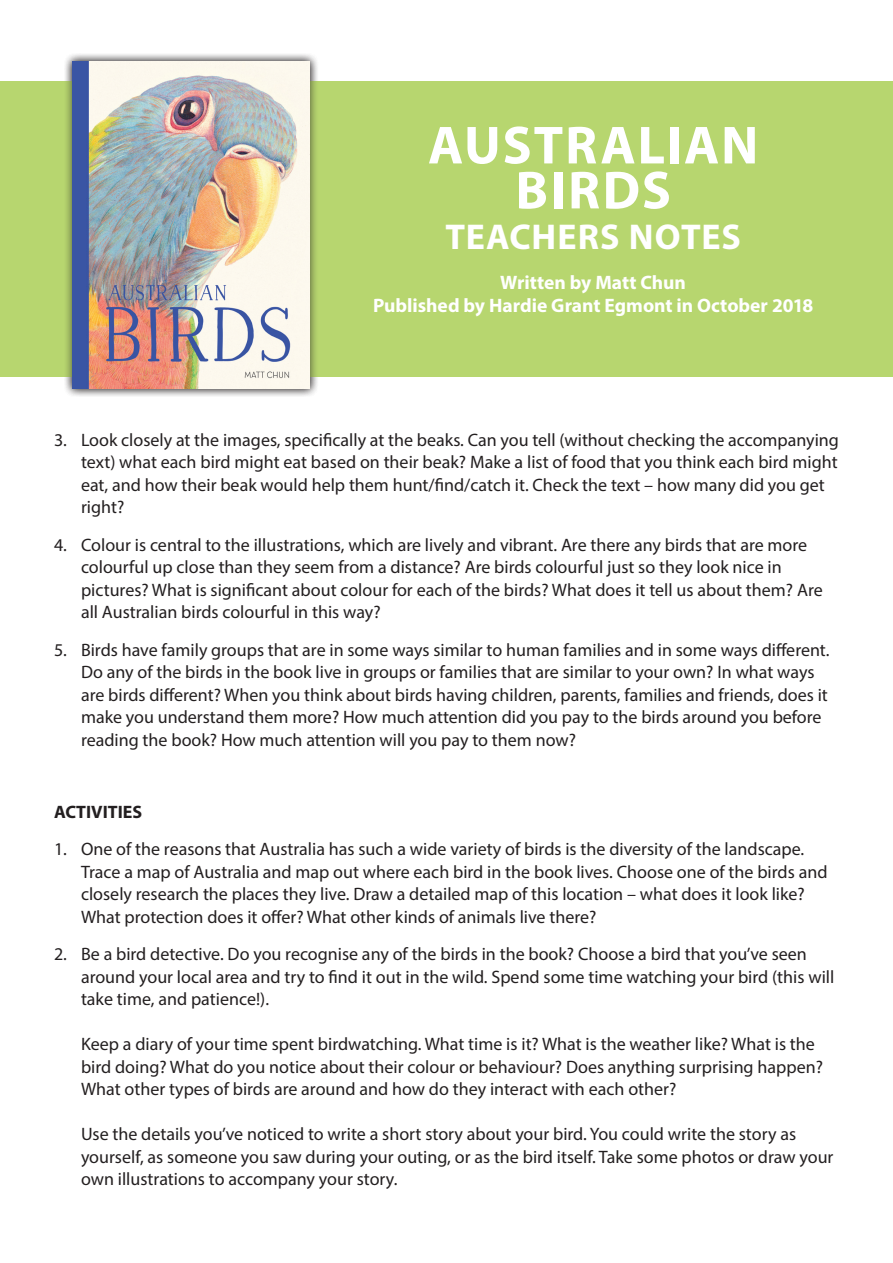
<style>
.page{position:relative;width:893px;height:1263px;background:#fff}
.page>*{position:absolute;margin:0;border:0;box-sizing:border-box;transform-origin:0 0}
.t1{font:700 54px/45px "Myriad Pro";letter-spacing:.035em;color:#fff;text-align:center}
.t2{font:700 36px "Myriad Pro";letter-spacing:.025em;color:#fff}
.t3{font:700 19.5px/23.4px "Myriad Pro";color:#fff;text-align:center}
.t4{font:18px/22.5px "Myriad Pro";color:#231f20}
.t5{font:700 18px "Myriad Pro";color:#231f20}
</style>
<div class="page">
<div style="left:0;top:81px;width:893px;height:296px;background:#b7d66f"></div>
<div style="left:63px;top:52px;width:256px;height:346px;background:#231f20;opacity:.75"></div>
<h1 class="t1" style="left:428px;top:121px;width:332px">AUSTRALIAN<br>BIRDS</h1>
<h2 class="t2" style="left:445px;top:213px;width:297px">TEACHERS NOTES</h2>
<p class="t3" style="left:373px;top:270px;width:442px">Written by Matt Chun<br>Published by Hardie Grant Egmont in October 2018</p>
<p class="t4" style="left:81px;top:428px;width:759px;text-indent:-27px">3. Look closely at the images, specifically at the beaks. Can you tell (without checking the accompanying text) what each bird might eat based on their beak? Make a list of food that you think each bird might eat, and how their beak would help them hunt/find/catch it. Check the text – how many did you get right?</p>
<p class="t4" style="left:81px;top:533px;width:743px;text-indent:-27px">4. Colour is central to the illustrations, which are lively and vibrant. Are there any birds that are more colourful up close than they seem from a distance? Are birds colourful just so they look nice in pictures? What is significant about colour for each of the birds? What does it tell us about them? Are all Australian birds colourful in this way?</p>
<p class="t4" style="left:81px;top:638px;width:750px;text-indent:-27px">5. Birds have family groups that are in some ways similar to human families and in some ways different.<br>Do any of the birds in the book live in groups or families that are similar to your own? In what ways are birds different? When you think about birds having children, parents, families and friends, does it make you understand them more? How much attention did you pay to the birds around you before reading the book? How much attention will you pay to them now?</p>
<p class="t5" style="left:54px;top:800px;width:90px">ACTIVITIES</p>
<p class="t4" style="left:81px;top:837px;width:748px;text-indent:-27px">1. One of the reasons that Australia has such a wide variety of birds is the diversity of the landscape.<br>Trace a map of Australia and map out where each bird in the book lives. Choose one of the birds and closely research the places they live. Draw a detailed map of this location – what does it look like?<br>What protection does it offer? What other kinds of animals live there?</p>
<p class="t4" style="left:81px;top:942px;width:755px;text-indent:-27px">2. Be a bird detective. Do you recognise any of the birds in the book? Choose a bird that you’ve seen around your local area and try to find it out in the wild. Spend some time watching your bird (this will take time, and patience!).</p>
<p class="t4" style="left:81px;top:1032px;width:743px">Keep a diary of your time spent birdwatching. What time is it? What is the weather like? What is the bird doing? What do you notice about their colour or behaviour? Does anything surprising happen?<br>What other types of birds are around and how do they interact with each other?</p>
<p class="t4" style="left:81px;top:1122px;width:754px">Use the details you’ve noticed to write a short story about your bird. You could write the story as yourself, as someone you saw during your outing, or as the bird itself. Take some photos or draw your own illustrations to accompany your story.</p>
</div>
